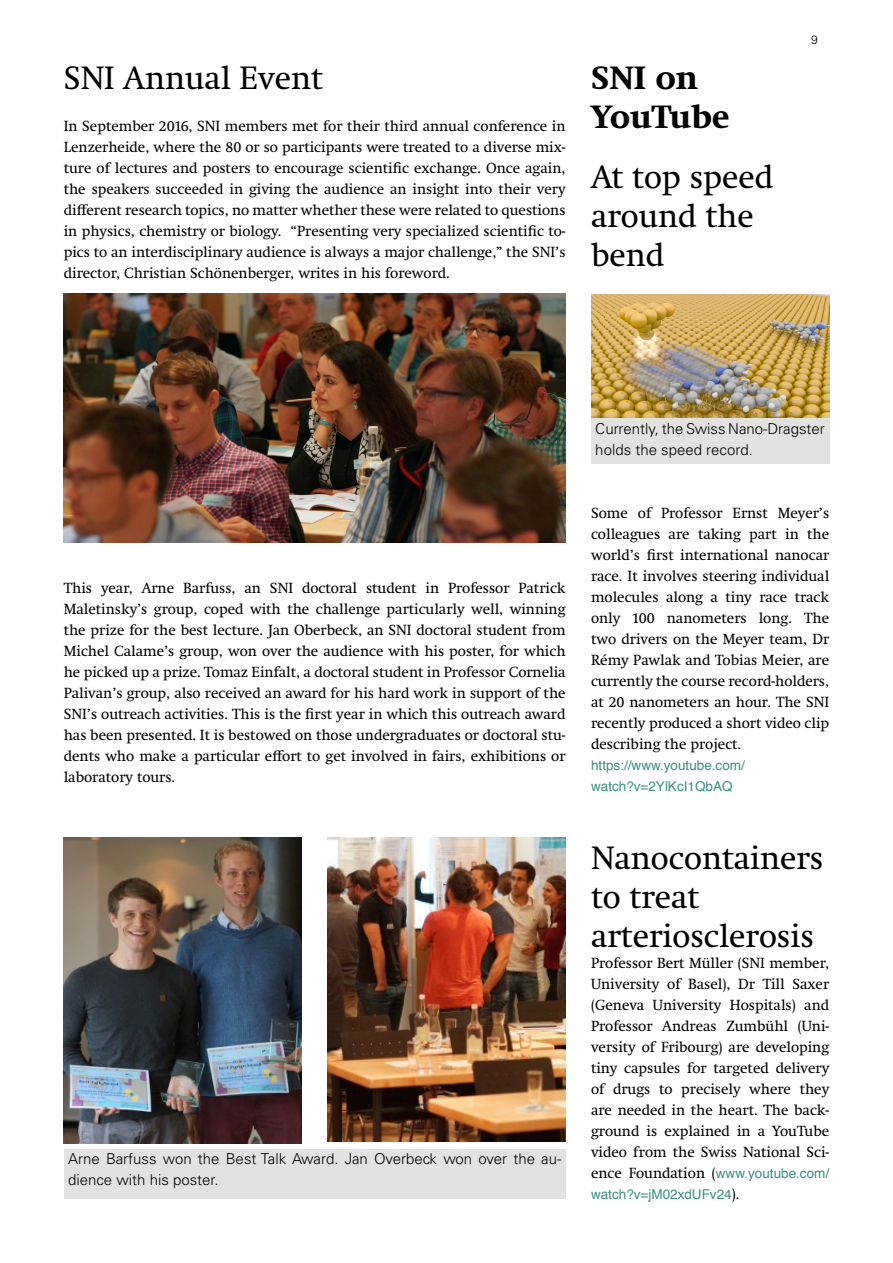
<style>
.page{position:relative;width:893px;height:1263px;background:#fff}
.page>*{position:absolute;margin:0;border:0;box-sizing:border-box;transform-origin:0 0}
.t1{font:33px/39px "Swift Neue LT Pro";color:#000}
.t2{font:700 33px/39px "Swift Neue LT Pro";color:#000}
.t3{font:15px/21px "Swift Neue LT Pro";color:#000;text-align:justify}
.t4{font:300 15px/21px "Univers LT Std";color:#000}
.t5{font:13.5px/21px "Helvetica";color:#3b8f81}
.t6{font:300 12px "Univers LT Std";color:#000}
.s1{font-family:"Swift Neue LT Pro";font-size:15px;color:#000}
</style>
<div class="page">
<img style="left:64px;top:293px;width:502px;height:249px">
<img style="left:64px;top:838px;width:238px;height:306px">
<img style="left:327px;top:838px;width:239px;height:304px">
<div style="left:64px;top:1149px;width:502px;height:50px;background:#e2e3e1"></div>
<img style="left:591px;top:294px;width:238px;height:124px">
<div style="left:591px;top:418px;width:238px;height:45px;background:#e2e3e1"></div>
<h1 class="t1" style="left:64px;top:58px;width:261px">SNI Annual Event</h1>
<p class="t3" style="left:64px;top:115px;width:503px">In September 2016, SNI members met for their third annual conference in Lenzerheide, where the 80 or so participants were treated to a diverse mix&shy;ture of lectures and posters to encourage scientific exchange. Once again, the speakers succeeded in giving the audience an insight into their very different research topics, no matter whether these were related to questions in physics, chemistry or biology. “Presenting very specialized scientific to&shy;pics to an interdisciplinary audience is always a major challenge,” the SNI’s director, Christian Schönenberger, writes in his foreword.</p>
<h1 class="t2" style="left:591px;top:58px;width:140px">SNI on<br>YouTube</h1>
<h1 class="t1" style="left:591px;top:157px;width:184px">At top speed around the bend</h1>
<p class="t6" style="left:811px;top:33px;width:8px">9</p>
<p class="t3" style="left:64px;top:577px;width:503px">This year, Arne Barfuss, an SNI doctoral student in Professor Patrick Maletinsky’s group, coped with the challenge particularly well, winning the prize for the best lecture. Jan Oberbeck, an SNI doctoral student from Michel Calame’s group, won over the audience with his poster, for which he picked up a prize. Tomaz Einfalt, a doctoral student in Professor Cornelia Palivan’s group, also received an award for his hard work in support of the SNI’s outreach activities. This is the first year in which this outreach award has been presented. It is bestowed on those undergraduates or doctoral stu&shy;dents who make a particular effort to get involved in fairs, exhibitions or laboratory tours.</p>
<p class="t4" style="left:68px;top:1148px;width:495px">Arne Barfuss won the Best Talk Award. Jan Overbeck won over the au&shy;dience with his poster.</p>
<p class="t4" style="left:595px;top:418px;width:231px">Currently, the Swiss Nano-Dragster holds the speed record.</p>
<p class="t3" style="left:591px;top:502px;width:240px">Some of Professor Ernst Meyer’s colleagues are taking part in the world’s first international nanocar race. It involves steering individual molecules along a tiny race track only 100 nanometers long. The two drivers on the Meyer team, Dr Rémy Pawlak and Tobias Meier, are currently the course record-holders, at 20 nanometers an hour. The SNI recently produced a short video clip describing the project.</p>
<p class="t5" style="left:591px;top:755px;width:155px">https://www.youtube.com/ watch?v=2YlKcI1QbAQ</p>
<h1 class="t1" style="left:591px;top:838px;width:234px">Nanocontainers to treat arteriosclerosis</h1>
<p class="t3" style="left:591px;top:952px;width:240px">Professor Bert Müller (SNI member, University of Basel), Dr Till Saxer (Geneva University Hospitals) and Professor Andreas Zumbühl (Uni&shy;versity of Fribourg) are developing tiny capsules for targeted delivery of drugs to precisely where they are needed in the heart. The back&shy;ground is explained in a YouTube video from the Swiss National Sci-</p>
<p class="t5" style="left:591px;top:1163px;width:240px"><span class="s1">ence Foundation (</span>www.youtube.com/ watch?v=jM02xdUFv24<span class="s1">).</span></p>
</div>
